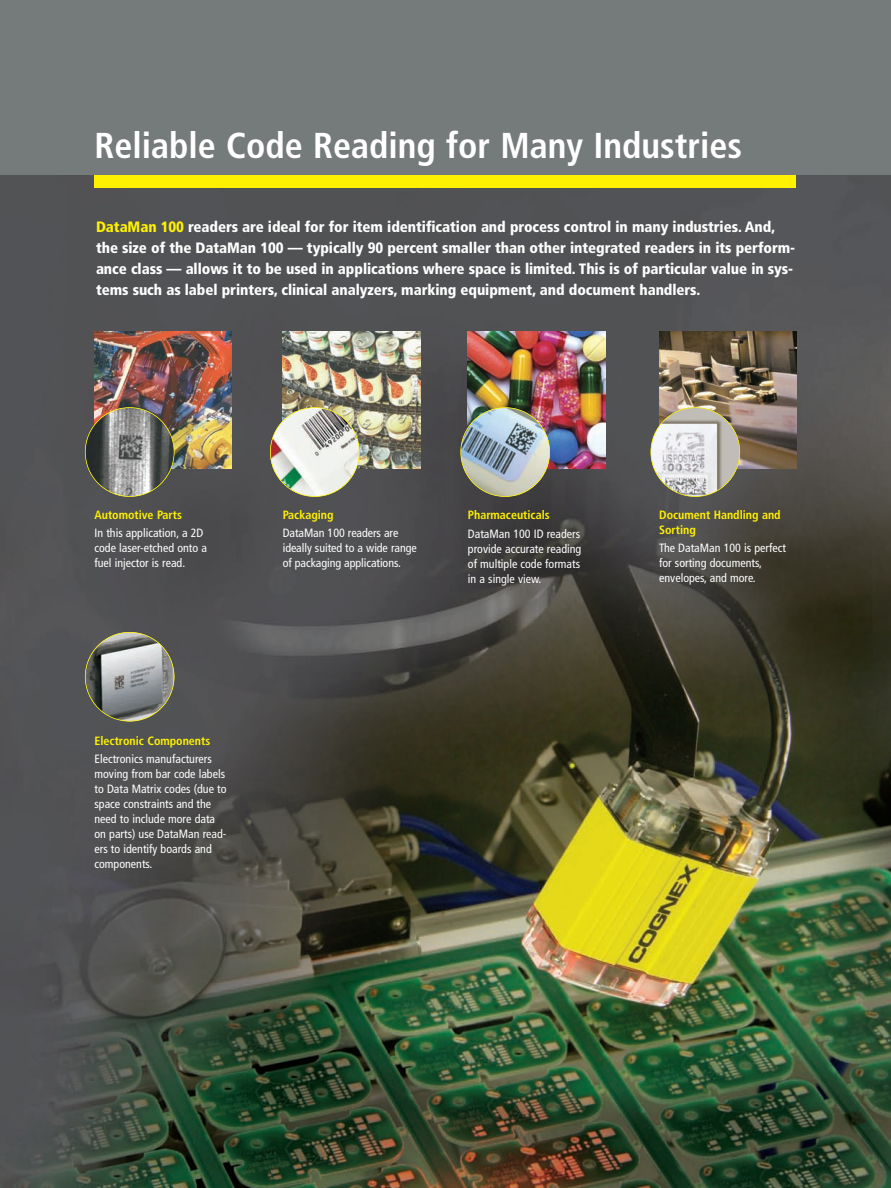
<style>
.page{position:relative;width:891px;height:1188px;background:#fff}
.page>*{position:absolute;margin:0;border:0;box-sizing:border-box;transform-origin:0 0}
.t1{font:700 condensed 36px "Frutiger";color:#fff}
.t2{font:900 condensed 15px/21px "Frutiger";letter-spacing:-.005em;color:#fff}
.t3{font:condensed 12px/15px "Frutiger";color:#fff}
.t4{font:700 condensed 12px/15px "Frutiger";color:#fff101}
.s1{color:#fff101}
</style>
<div class="page">
<img style="left:0;top:176px;width:891px;height:1012px">
<img style="left:94px;top:332px;width:138px;height:137px">
<img style="left:85px;top:408px;width:89px;height:88px">
<div style="left:85px;top:407px;width:90px;height:90px;border:2px solid #fff101;border-radius:50%"></div>
<img style="left:283px;top:332px;width:137px;height:137px">
<img style="left:270px;top:409px;width:89px;height:87px">
<div style="left:270px;top:407px;width:90px;height:90px;border:2px solid #fff101;border-radius:50%"></div>
<img style="left:468px;top:332px;width:137px;height:137px">
<img style="left:85px;top:632px;width:89px;height:89px">
<div style="left:85px;top:632px;width:89px;height:90px;border:2px solid #fff101;border-radius:50%"></div>
<img style="left:659px;top:332px;width:137px;height:137px">
<img style="left:651px;top:408px;width:89px;height:88px">
<div style="left:651px;top:407px;width:89px;height:90px;border:2px solid #fff101;border-radius:50%"></div>
<div style="left:0;top:0;width:891px;height:176px;background:#757a7b"></div>
<div style="left:94px;top:176px;width:702px;height:12px;background:#fff101"></div>
<img style="left:461px;top:408px;width:89px;height:89px">
<div style="left:460px;top:407px;width:90px;height:90px;border:2px solid #fff101;border-radius:50%"></div>
<h1 class="t1" style="left:94px;top:131px;width:649px">Reliable Code Reading for Many Industries</h1>
<p class="t2" style="left:96px;top:217px;width:701px"><span class="s1">DataMan 100</span> readers are ideal for for item identification and process control in many industries. And, the size of the DataMan 100 — typically 90 percent smaller than other integrated readers in its perform&shy;ance class — allows it to be used in applications where space is limited. This is of particular value in sys&shy;tems such as label printers, clinical analyzers, marking equipment, and document handlers.</p>
<p class="t4" style="left:94px;top:509px;width:89px">Automotive Parts</p>
<p class="t3" style="left:94px;top:527px;width:114px">In this application, a 2D code laser-etched onto a fuel injector is read.</p>
<p class="t4" style="left:283px;top:509px;width:52px">Packaging</p>
<p class="t3" style="left:283px;top:527px;width:136px">DataMan 100 readers are ideally suited to a wide range of packaging applications.</p>
<p class="t4" style="left:468px;top:509px;width:83px">Pharmaceuticals</p>
<p class="t3" style="left:468px;top:527px;width:115px;text-align:justify">DataMan 100 ID readers provide accurate reading of multiple code formats in a single view.</p>
<p class="t4" style="left:94px;top:734px;width:117px">Electronic Components</p>
<p class="t3" style="left:94px;top:753px;width:134px">Electronics manufacturers moving from bar code labels to Data Matrix codes (due to space constraints and the need to include more data on parts) use DataMan read&shy;ers to identify boards and components.</p>
<p class="t4" style="left:659px;top:509px;width:123px">Document Handling and<br>Sorting</p>
<p class="t3" style="left:659px;top:542px;width:128px">The DataMan 100 is perfect for sorting documents, envelopes, and more.</p>
</div>
